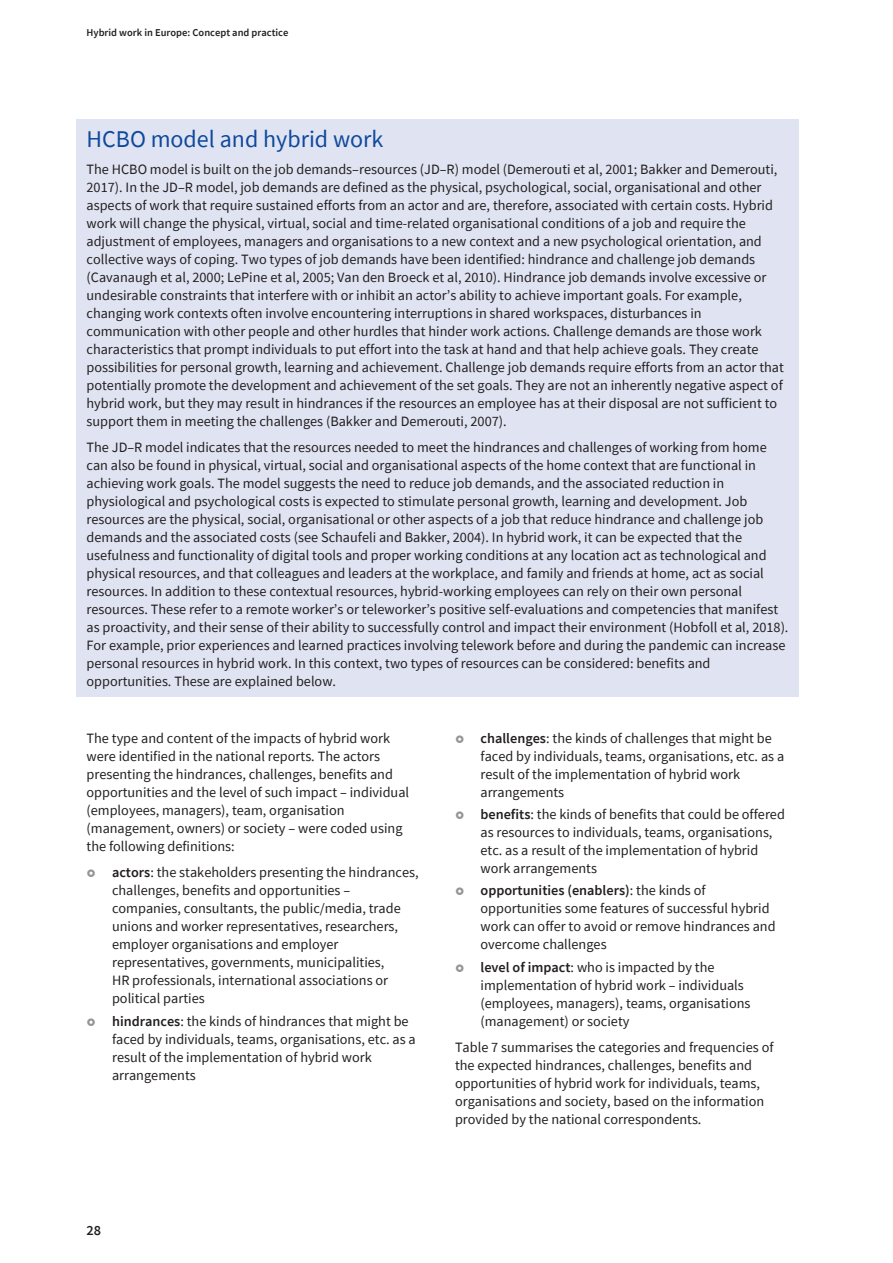
<style>
.page{position:relative;width:893px;height:1263px;background:#fff}
.page>*{position:absolute;margin:0;border:0;box-sizing:border-box;transform-origin:0 0}
.t1{font:24px "Source Sans Pro";color:#0f499d}
.t2{font:14.25px/18px "Source Sans Pro";color:#231f20}
.t3{font:600 14.25px "Source Sans Pro";color:#231f20}
.t4{font:600 10.5px "Source Sans Pro";color:#231f20}
.s1{font-weight:600}
</style>
<div class="page">
<div style="left:77px;top:119px;width:722px;height:577px;background:#e0e4f2"></div>
<p class="t4" style="left:87px;top:25px;width:203px">Hybrid work in Europe: Concept and practice</p>
<p class="t1" style="left:87px;top:123px;width:298px">HCBO model and hybrid work</p>
<p class="t2" style="left:87px;top:159px;width:699px">The HCBO model is built on the job demands–resources (JD–R) model (Demerouti et al, 2001; Bakker and Demerouti, 2017). In the JD–R model, job demands are defined as the physical, psychological, social, organisational and other aspects of work that require sustained efforts from an actor and are, therefore, associated with certain costs. Hybrid work will change the physical, virtual, social and time-related organisational conditions of a job and require the adjustment of employees, managers and organisations to a new context and a new psychological orientation, and collective ways of coping. Two types of job demands have been identified: hindrance and challenge job demands (Cavanaugh et al, 2000; LePine et al, 2005; Van den Broeck et al, 2010). Hindrance job demands involve excessive or undesirable constraints that interfere with or inhibit an actor’s ability to achieve important goals. For example, changing work contexts often involve encountering interruptions in shared workspaces, disturbances in communication with other people and other hurdles that hinder work actions. Challenge demands are those work characteristics that prompt individuals to put effort into the task at hand and that help achieve goals. They create possibilities for personal growth, learning and achievement. Challenge job demands require efforts from an actor that potentially promote the development and achievement of the set goals. They are not an inherently negative aspect of hybrid work, but they may result in hindrances if the resources an employee has at their disposal are not sufficient to support them in meeting the challenges (Bakker and Demerouti, 2007).</p>
<p class="t2" style="left:87px;top:438px;width:703px">The JD–R model indicates that the resources needed to meet the hindrances and challenges of working from home can also be found in physical, virtual, social and organisational aspects of the home context that are functional in achieving work goals. The model suggests the need to reduce job demands, and the associated reduction in physiological and psychological costs is expected to stimulate personal growth, learning and development. Job resources are the physical, social, organisational or other aspects of a job that reduce hindrance and challenge job demands and the associated costs (see Schaufeli and Bakker, 2004). In hybrid work, it can be expected that the usefulness and functionality of digital tools and proper working conditions at any location act as technological and physical resources, and that colleagues and leaders at the workplace, and family and friends at home, act as social resources. In addition to these contextual resources, hybrid-working employees can rely on their own personal resources. These refer to a remote worker’s or teleworker’s positive self-evaluations and competencies that manifest as proactivity, and their sense of their ability to successfully control and impact their environment (Hobfoll et al, 2018).<br>For example, prior experiences and learned practices involving telework before and during the pandemic can increase personal resources in hybrid work. In this context, two types of resources can be considered: benefits and opportunities. These are explained below.</p>
<p class="t2" style="left:87px;top:729px;width:324px">The type and content of the impacts of hybrid work were identified in the national reports. The actors presenting the hindrances, challenges, benefits and opportunities and the level of such impact – individual (employees, managers), team, organisation (management, owners) or society – were coded using the following definitions:</p>
<p class="t2" style="left:112px;top:863px;width:308px"><span class="s1">actors</span>: the stakeholders presenting the hindrances, challenges, benefits and opportunities – companies, consultants, the public/media, trade unions and worker representatives, researchers, employer organisations and employer representatives, governments, municipalities,<br>HR professionals, international associations or political parties</p>
<p class="t2" style="left:112px;top:1011px;width:305px"><span class="s1">hindrances</span>: the kinds of hindrances that might be faced by individuals, teams, organisations, etc. as a result of the implementation of hybrid work arrangements</p>
<p class="t2" style="left:480px;top:729px;width:305px"><span class="s1">challenges</span>: the kinds of challenges that might be faced by individuals, teams, organisations, etc. as a result of the implementation of hybrid work arrangements</p>
<p class="t2" style="left:480px;top:805px;width:306px"><span class="s1">benefits</span>: the kinds of benefits that could be offered as resources to individuals, teams, organisations, etc. as a result of the implementation of hybrid work arrangements</p>
<p class="t2" style="left:480px;top:881px;width:297px"><span class="s1">opportunities (enablers)</span>: the kinds of opportunities some features of successful hybrid work can offer to avoid or remove hindrances and overcome challenges</p>
<p class="t2" style="left:480px;top:957px;width:272px"><span class="s1">level of impact</span>: who is impacted by the implementation of hybrid work – individuals (employees, managers), teams, organisations (management) or society</p>
<p class="t2" style="left:455px;top:1038px;width:320px">Table 7 summarises the categories and frequencies of the expected hindrances, challenges, benefits and opportunities of hybrid work for individuals, teams, organisations and society, based on the information provided by the national correspondents.</p>
<p class="t3" style="left:87px;top:1221px;width:16px">28</p>
</div>
